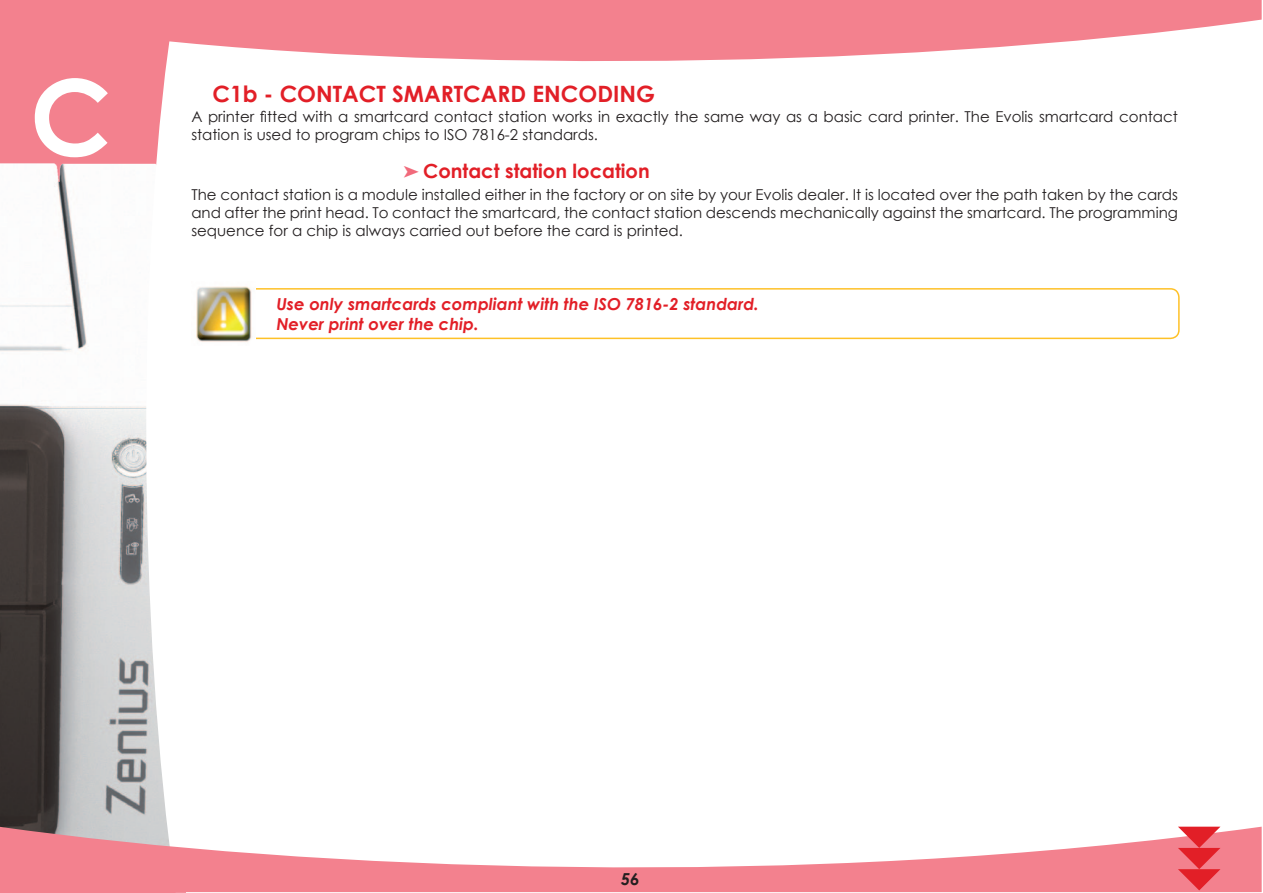
<style>
.page{position:relative;width:1263px;height:893px;background:#fff}
.page>*{position:absolute;margin:0;border:0;box-sizing:border-box;transform-origin:0 0}
.t1{font:700 105px "Century Gothic";color:#fff}
.t2{font:700 22.5px "Century Gothic";color:#e21f27}
.t3{font:700 19.5px "Century Gothic";color:#e21f27}
.t4{font:italic 700 16.5px/19.8px "Century Gothic";color:#e21f27}
.t5{font:italic 700 16.5px "Century Gothic";color:#231f20}
.t6{font:15px/18px "Century Gothic";color:#231f20}
</style>
<div class="page">
<div style="left:238px;top:288px;width:942px;height:51px;border:2px solid #fec127;border-radius:9px"></div>
<img style="left:196px;top:286px;width:59px;height:56px">
<img style="left:0;top:89px;width:134px;height:738px">
<svg style="left:134px;top:78px;width:34px;height:749px"></svg>
<svg style="left:0;top:827px;width:1262px;height:65px;fill:#f3818e"></svg>
<svg style="left:0;top:0;width:1262px;height:78px;fill:#f3818e"></svg>
<svg style="left:1178px;top:827px;width:42px;height:63px;background:#ea525c"></svg>
<h1 class="t1" style="left:30px;top:38px;width:83px">C</h1>
<h2 class="t2" style="left:213px;top:77px;width:444px">C1b - CONTACT SMARTCARD ENCODING</h2>
<p class="t6" style="left:191px;top:107px;width:988px">A printer fitted with a smartcard contact station works in exactly the same way as a basic card printer. The Evolis smartcard contact station is used to program chips to ISO 7816-2 standards.</p>
<h3 class="t3" style="left:423px;top:156px;width:228px">Contact station location</h3>
<p class="t6" style="left:191px;top:186px;width:988px;text-align:justify">The contact station is a module installed either in the factory or on site by your Evolis dealer. It is located over the path taken by the cards and after the print head. To contact the smartcard, the contact station descends mechanically against the smartcard. The programming sequence for a chip is always carried out before the card is printed.</p>
<p class="t4" style="left:276px;top:293px;width:484px">Use only smartcards compliant with the ISO 7816-2 standard.<br>Never print over the chip.</p>
<p class="t5" style="left:621px;top:866px;width:20px">56</p>
</div>
